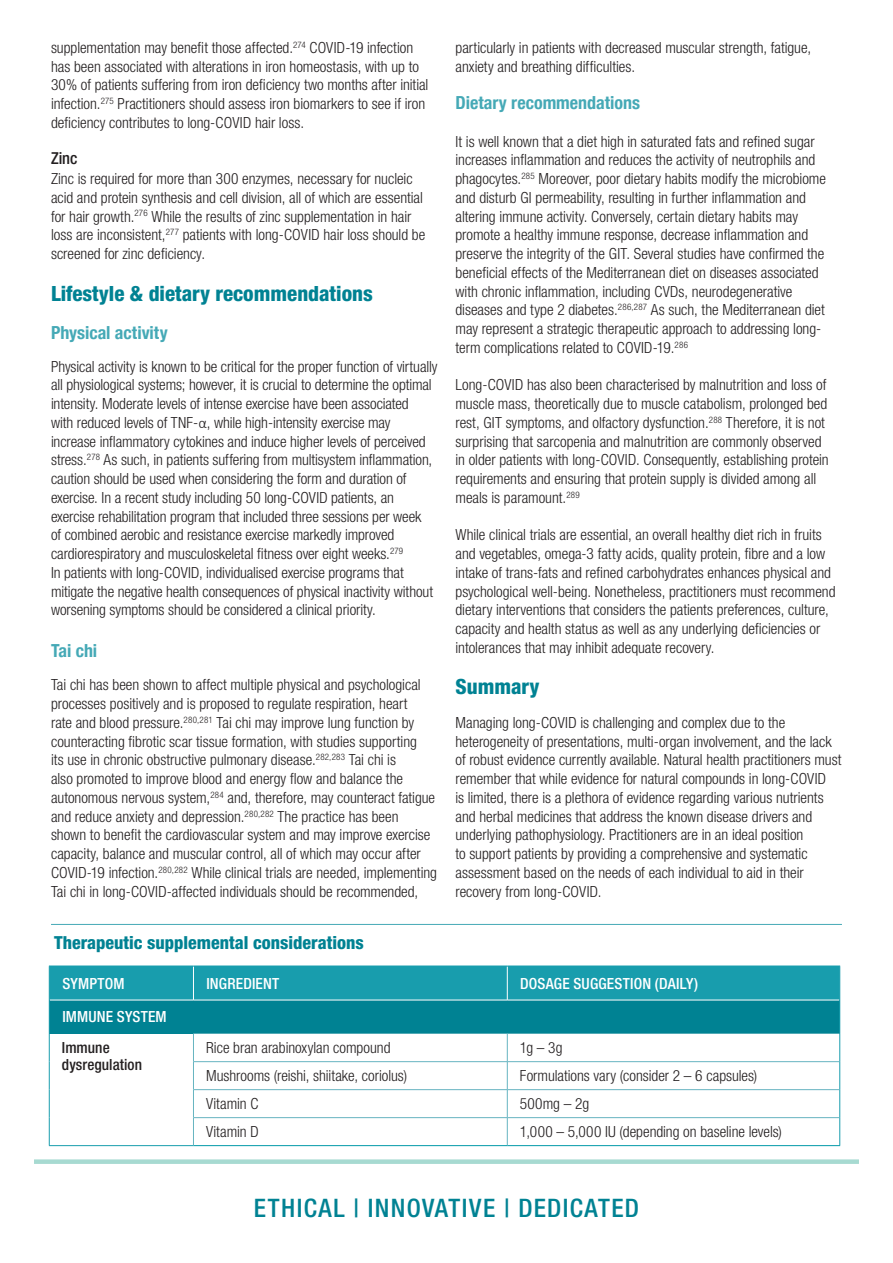
<style>
.page{position:relative;width:893px;height:1263px;background:#fff}
.page>*{position:absolute;margin:0;border:0;box-sizing:border-box;transform-origin:0 0}
.t1{font:500 condensed 25.5px "Helvetica Neue LT Std";letter-spacing:.055em;color:#008293}
.Green_subhead{font:800 condensed 21px "Helvetica Neue LT Std";color:#008293}
.subheading_-_green{font:700 condensed 18px "Helvetica Neue LT Com";color:#45a9b6}
.Green_subhead-2{font:800 condensed 18px "Helvetica Neue LT Std";color:#008293}
.subheading_-_black{font:500 condensed 16.5px "Helvetica Neue LT Std";color:#231f20}
.Body_text{font:300 condensed 15.3px/18.8px "Helvetica Neue LT Std";color:#231f20}
.Table_-_body_copy{font:300 condensed 15.3px "Helvetica Neue LT Std";color:#231f20}
.Table_-_Heading{font:500 condensed 15.3px "Helvetica Neue LT Std";letter-spacing:.01em;color:#fff}
.Bullet_list{font:500 condensed 15.3px/16.5px "Helvetica Neue LT Std";letter-spacing:.005em;color:#231f20}
.Bullet_list-2{font:300 condensed 15.3px "Helvetica Neue LT Std";color:#231f20}
.s1{font-family:"Calibri";font-stretch:normal}
</style>
<div class="page">
<div style="left:34px;top:1159px;width:825px;height:5px;background:#a7dad1"></div>
<div style="left:50px;top:967px;width:789px;height:33px;background:#189dad"></div>
<div style="left:49px;top:1000px;width:791px;height:34px;background:#008293"></div>
<svg style="left:194px;top:1034px;width:645px;height:111px"></svg>
<hr style="left:49px;top:1145px;width:144px;height:1px;background:#189dad">
<hr style="left:193px;top:966px;width:1px;height:34px;background:#fff">
<hr style="left:507px;top:966px;width:1px;height:34px;background:#fff">
<hr style="left:193px;top:1061px;width:314px;height:1px;background:#66b4c1">
<hr style="left:507px;top:1061px;width:332px;height:1px;background:#66b4c1">
<hr style="left:193px;top:1089px;width:314px;height:1px;background:#66b4c1">
<hr style="left:507px;top:1089px;width:332px;height:1px;background:#66b4c1">
<hr style="left:193px;top:1117px;width:314px;height:1px;background:#66b4c1">
<svg style="left:193px;top:1034px;width:1px;height:111px"></svg>
<hr style="left:507px;top:1117px;width:332px;height:1px;background:#66b4c1">
<svg style="left:507px;top:1034px;width:1px;height:111px"></svg>
<hr style="left:50px;top:1000px;width:143px;height:1px;background:#fff">
<hr style="left:193px;top:1000px;width:314px;height:1px;background:#fff">
<hr style="left:507px;top:1000px;width:332px;height:1px;background:#fff">
<hr style="left:193px;top:1145px;width:314px;height:1px;background:#0299a8">
<hr style="left:507px;top:1145px;width:333px;height:1px;background:#0299a8">
<hr style="left:49px;top:1000px;width:1px;height:34px;background:#189dad">
<hr style="left:839px;top:1000px;width:1px;height:34px;background:#189dad">
<svg style="left:49px;top:1034px;width:1px;height:111px"></svg>
<svg style="left:839px;top:1034px;width:1px;height:111px"></svg>
<hr style="left:49px;top:966px;width:144px;height:1px;background:#189dad">
<hr style="left:49px;top:966px;width:1px;height:34px;background:#189dad">
<hr style="left:193px;top:966px;width:314px;height:1px;background:#189dad">
<hr style="left:507px;top:966px;width:333px;height:1px;background:#189dad">
<hr style="left:839px;top:966px;width:1px;height:34px;background:#189dad">
<hr style="left:51px;top:924px;width:791px;height:1px;background:#45a9b6">
<p class="Body_text" style="left:51px;top:38px;width:379px">supplementation may benefit those affected.<sup>274</sup> COVID-19 infection has been associated with alterations in iron homeostasis, with up to 30% of patients suffering from iron deficiency two months after initial infection.<sup>275</sup> Practitioners should assess iron biomarkers to see if iron deficiency contributes to long-COVID hair loss.</p>
<p class="subheading_-_black" style="left:51px;top:148px;width:28px">Zinc</p>
<p class="Body_text" style="left:51px;top:169px;width:376px">Zinc is required for more than 300 enzymes, necessary for nucleic acid and protein synthesis and cell division, all of which are essential for hair growth.<sup>276</sup> While the results of zinc supplementation in hair loss are inconsistent,<sup>277</sup> patients with long-COVID hair loss should be screened for zinc deficiency.</p>
<p class="Green_subhead" style="left:51px;top:280px;width:323px">Lifestyle &amp; dietary recommendations</p>
<p class="subheading_-_green" style="left:51px;top:321px;width:118px">Physical activity</p>
<p class="Body_text" style="left:51px;top:357px;width:388px">Physical activity is known to be critical for the proper function of virtually all physiological systems; however, it is crucial to determine the optimal intensity. Moderate levels of intense exercise have been associated<br>with reduced levels of TNF-<span class="s1">α</span>, while high-intensity exercise may increase inflammatory cytokines and induce higher levels of perceived stress.<sup>278</sup> As such, in patients suffering from multisystem inflammation, caution should be used when considering the form and duration of exercise. In a recent study including 50 long-COVID patients, an exercise rehabilitation program that included three sessions per week<br>of combined aerobic and resistance exercise markedly improved cardiorespiratory and musculoskeletal fitness over eight weeks.<sup>279<br></sup>In patients with long-COVID, individualised exercise programs that mitigate the negative health consequences of physical inactivity without worsening symptoms should be considered a clinical priority.</p>
<p class="subheading_-_green" style="left:51px;top:640px;width:48px">Tai chi</p>
<p class="Body_text" style="left:51px;top:675px;width:387px">Tai chi has been shown to affect multiple physical and psychological processes positively and is proposed to regulate respiration, heart<br>rate and blood pressure.<sup>280,281</sup> Tai chi may improve lung function by counteracting fibrotic scar tissue formation, with studies supporting<br>its use in chronic obstructive pulmonary disease.<sup>282,283</sup> Tai chi is<br>also promoted to improve blood and energy flow and balance the autonomous nervous system,<sup>284</sup> and, therefore, may counteract fatigue and reduce anxiety and depression.<sup>280,282</sup> The practice has been shown to benefit the cardiovascular system and may improve exercise capacity, balance and muscular control, all of which may occur after COVID-19 infection.<sup>280,282</sup> While clinical trials are needed, implementing Tai chi in long-COVID-affected individuals should be recommended,</p>
<p class="Green_subhead-2" style="left:54px;top:931px;width:311px">Therapeutic supplemental considerations</p>
<p class="Body_text" style="left:455px;top:38px;width:357px">particularly in patients with decreased muscular strength, fatigue, anxiety and breathing difficulties.</p>
<p class="subheading_-_green" style="left:455px;top:92px;width:186px">Dietary recommendations</p>
<p class="Body_text" style="left:455px;top:132px;width:372px">It is well known that a diet high in saturated fats and refined sugar increases inflammation and reduces the activity of neutrophils and phagocytes.<sup>285</sup> Moreover, poor dietary habits modify the microbiome and disturb GI permeability, resulting in further inflammation and altering immune activity. Conversely, certain dietary habits may promote a healthy immune response, decrease inflammation and preserve the integrity of the GIT. Several studies have confirmed the beneficial effects of the Mediterranean diet on diseases associated with chronic inflammation, including CVDs, neurodegenerative diseases and type 2 diabetes.<sup>286,287</sup> As such, the Mediterranean diet may represent a strategic therapeutic approach to addressing long&shy;term complications related to COVID-19.<sup>286</sup></p>
<p class="Body_text" style="left:455px;top:375px;width:375px">Long-COVID has also been characterised by malnutrition and loss of muscle mass, theoretically due to muscle catabolism, prolonged bed rest, GIT symptoms, and olfactory dysfunction.<sup>288</sup> Therefore, it is not surprising that sarcopenia and malnutrition are commonly observed in older patients with long-COVID. Consequently, establishing protein requirements and ensuring that protein supply is divided among all meals is paramount.<sup>289</sup></p>
<p class="Body_text" style="left:455px;top:525px;width:382px">While clinical trials are essential, an overall healthy diet rich in fruits and vegetables, omega-3 fatty acids, quality protein, fibre and a low intake of trans-fats and refined carbohydrates enhances physical and psychological well-being. Nonetheless, practitioners must recommend dietary interventions that considers the patients preferences, culture, capacity and health status as well as any underlying deficiencies or intolerances that may inhibit adequate recovery.</p>
<p class="Green_subhead" style="left:455px;top:674px;width:85px">Summary</p>
<p class="Body_text" style="left:455px;top:713px;width:387px">Managing long-COVID is challenging and complex due to the heterogeneity of presentations, multi-organ involvement, and the lack of robust evidence currently available. Natural health practitioners must remember that while evidence for natural compounds in long-COVID<br>is limited, there is a plethora of evidence regarding various nutrients and herbal medicines that address the known disease drivers and underlying pathophysiology. Practitioners are in an ideal position<br>to support patients by providing a comprehensive and systematic assessment based on the needs of each individual to aid in their recovery from long-COVID.</p>
<p class="Table_-_Heading" style="left:62px;top:974px;width:64px">SYMPTOM</p>
<p class="Table_-_Heading" style="left:206px;top:974px;width:74px">INGREDIENT</p>
<p class="Table_-_Heading" style="left:520px;top:974px;width:179px">DOSAGE SUGGESTION (DAILY)</p>
<p class="Table_-_Heading" style="left:62px;top:1007px;width:106px">IMMUNE SYSTEM</p>
<p class="Bullet_list" style="left:62px;top:1039px;width:82px">Immune dysregulation</p>
<p class="Table_-_body_copy" style="left:206px;top:1039px;width:186px">Rice bran arabinoxylan compound</p>
<p class="Bullet_list-2" style="left:520px;top:1039px;width:44px">1g – 3g</p>
<p class="Table_-_body_copy" style="left:206px;top:1067px;width:202px">Mushrooms (reishi, shiitake, coriolus)</p>
<p class="Table_-_body_copy" style="left:520px;top:1067px;width:239px">Formulations vary (consider 2 – 6 capsules)</p>
<p class="Table_-_body_copy" style="left:206px;top:1095px;width:54px">Vitamin C</p>
<p class="Table_-_body_copy" style="left:520px;top:1095px;width:71px">500mg – 2g</p>
<p class="Table_-_body_copy" style="left:206px;top:1123px;width:54px">Vitamin D</p>
<p class="Table_-_body_copy" style="left:520px;top:1123px;width:264px">1,000 – 5,000 IU (depending on baseline levels)</p>
<h1 class="t1" style="left:254px;top:1193px;width:387px">ETHICAL | INNOVATIVE | DEDICATED</h1>
</div>
